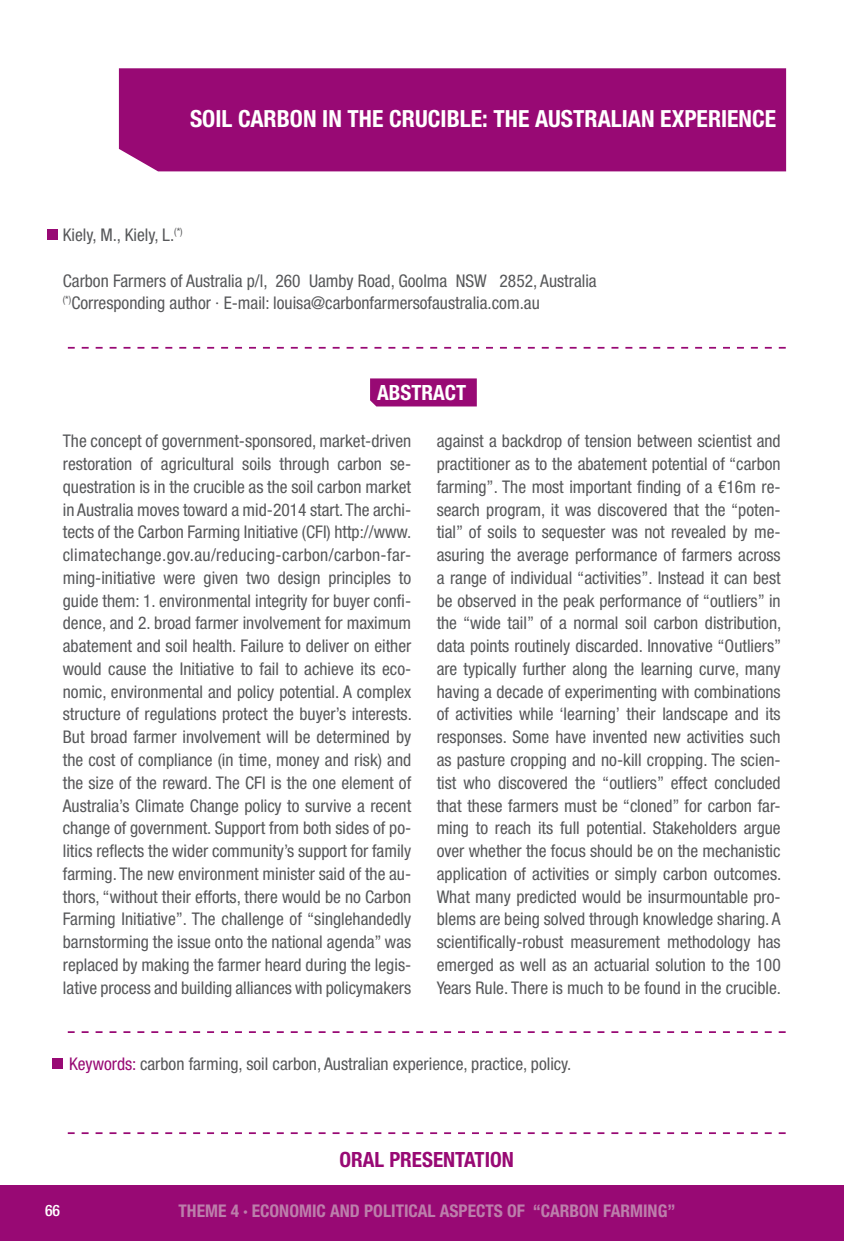
<style>
.page{position:relative;width:844px;height:1241px;background:#fff}
.page>*{position:absolute;margin:0;border:0;box-sizing:border-box;transform-origin:0 0}
.t1{font:700 condensed 23.62px "Helvetica Neue LT Std";color:#fff}
.t2{font:700 condensed 21px "Helvetica Neue LT Std";color:#980974}
.t3{font:700 condensed 21px "Helvetica Neue LT Std";color:#fff}
.t4{font:condensed 17.5px/22.8px "Helvetica Neue LT Std";color:#57585a;text-align:justify}
.t5{font:700 condensed 17.5px "Helvetica Neue LT Std";color:#bc7eab}
.t6{font:500 condensed 15.75px "Helvetica Neue LT Std";color:#fff}
.s1{color:#980974}
</style>
<div class="page">
<div style="left:370px;top:378px;width:106px;height:28px;background:#980974"></div>
<div style="left:119px;top:68px;width:666px;height:103px;background:#980974"></div>
<div style="left:47px;top:229px;width:11px;height:11px;background:#980974"></div>
<div style="left:0;top:1185px;width:843px;height:55px;background:#980974"></div>
<svg style="left:68px;top:347px;width:717px;height:1px"></svg>
<div style="left:52px;top:1058px;width:11px;height:11px;background:#980974"></div>
<svg style="left:68px;top:1031px;width:717px;height:1px"></svg>
<svg style="left:68px;top:1132px;width:717px;height:1px"></svg>
<hr style="left:843px;top:1185px;width:1px;height:55px;background:#9d488b">
<h1 class="t1" style="left:190px;top:104px;width:587px">SOIL CARBON IN THE CRUCIBLE: THE AUSTRALIAN EXPERIENCE</h1>
<p class="t4" style="left:63px;top:223px;width:121px">Kiely, M., Kiely, L.<sup>(*)</sup></p>
<p class="t4" style="left:63px;top:269px;width:535px">Carbon Farmers of Australia p/l, 260 Uamby Road, Goolma NSW 2852, Australia <sup>(*)</sup>Corresponding author · E-mail: louisa@carbonfarmersofaustralia.com.au</p>
<p class="t3" style="left:377px;top:380px;width:91px">ABSTRACT</p>
<p class="t4" style="left:63px;top:429px;width:350px">The concept of government-sponsored, market-driven restoration of agricultural soils through carbon se&shy;questration is in the crucible as the soil carbon market in Australia moves toward a mid-2014 start. The archi&shy;tects of the Carbon Farming Initiative (CFI) http://www. climatechange.gov.au/reducing-carbon/carbon-far&shy;ming-initiative were given two design principles to guide them: 1. environmental integrity for buyer confi&shy;dence, and 2. broad farmer involvement for maximum abatement and soil health. Failure to deliver on either would cause the Initiative to fail to achieve its eco&shy;nomic, environmental and policy potential. A complex structure of regulations protect the buyer’s interests.<br>But broad farmer involvement will be determined by the cost of compliance (in time, money and risk) and the size of the reward. The CFI is the one element of Australia’s Climate Change policy to survive a recent change of government. Support from both sides of po&shy;litics reflects the wider community’s support for family farming. The new environment minister said of the au&shy;thors, “without their efforts, there would be no Carbon Farming Initiative”. The challenge of “singlehandedly barnstorming the issue onto the national agenda” was replaced by making the farmer heard during the legis&shy;lative process and building alliances with policymakers</p>
<p class="t4" style="left:436px;top:429px;width:346px">against a backdrop of tension between scientist and practitioner as to the abatement potential of “carbon farming”. The most important finding of a €16m re&shy;search program, it was discovered that the “poten&shy;tial” of soils to sequester was not revealed by me&shy;asuring the average performance of farmers across a range of individual “activities”. Instead it can best be observed in the peak performance of “outliers” in the “wide tail” of a normal soil carbon distribution, data points routinely discarded. Innovative “Outliers” are typically further along the learning curve, many having a decade of experimenting with combinations of activities while ‘learning’ their landscape and its responses. Some have invented new activities such as pasture cropping and no-kill cropping. The scien&shy;tist who discovered the “outliers” effect concluded that these farmers must be “cloned” for carbon far&shy;ming to reach its full potential. Stakeholders argue over whether the focus should be on the mechanistic application of activities or simply carbon outcomes.<br>What many predicted would be insurmountable pro&shy;blems are being solved through knowledge sharing. A scientifically-robust measurement methodology has emerged as well as an actuarial solution to the 100<br>Years Rule. There is much to be found in the crucible.</p>
<p class="t4" style="left:69px;top:1051px;width:503px"><span class="s1">Keywords:</span> carbon farming, soil carbon, Australian experience, practice, policy.</p>
<p class="t6" style="left:45px;top:1200px;width:17px">66</p>
<p class="t2" style="left:339px;top:1146px;width:176px">ORAL PRESENTATION</p>
<p class="t5" style="left:178px;top:1199px;width:498px">THEME 4 · ECONOMIC AND POLITICAL ASPECTS OF “CARBON FARMING”</p>
</div>
